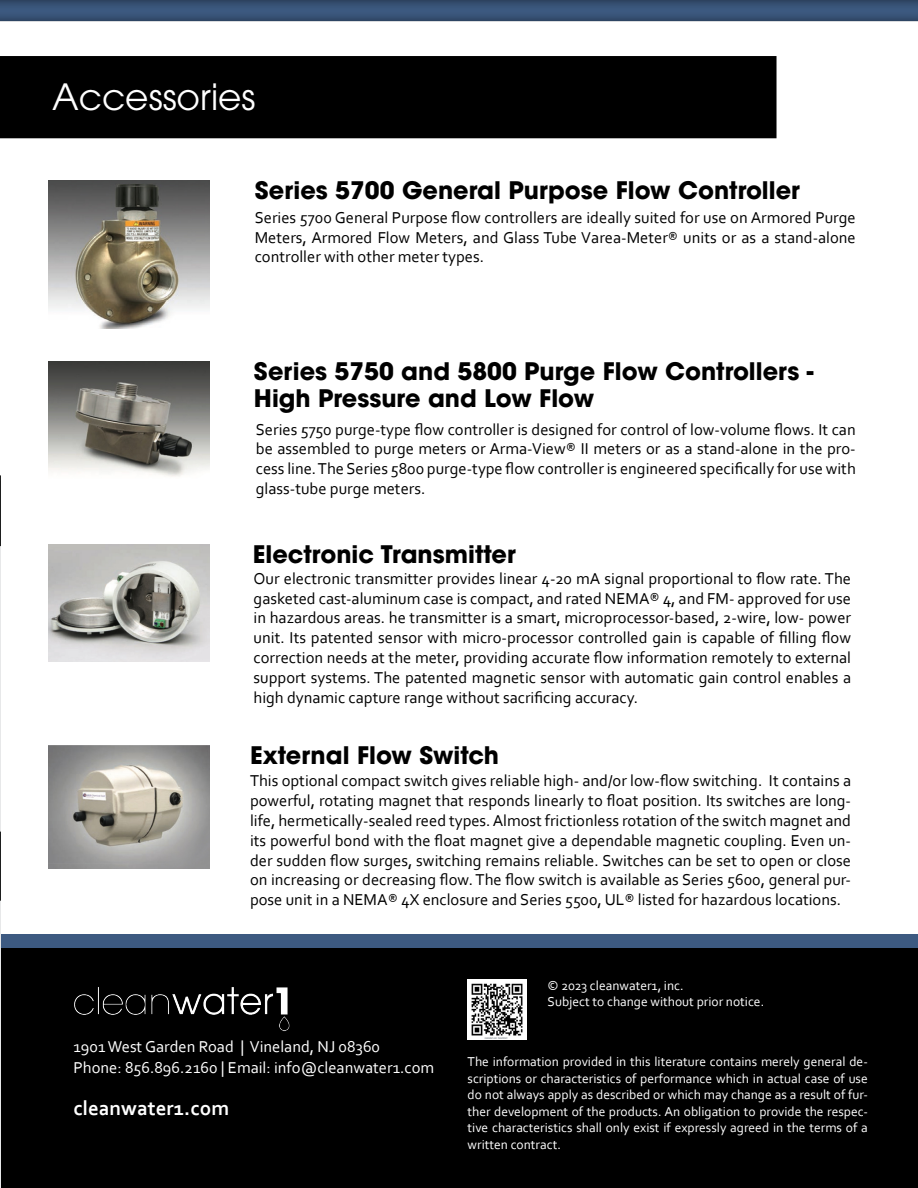
<style>
.page{position:relative;width:918px;height:1188px;background:#fff}
.page>*{position:absolute;margin:0;border:0;box-sizing:border-box;transform-origin:0 0}
.t1{font:36px "ITC Avant Garde Pro";color:#fff}
.t2{font:700 24px/27px "ITC Avant Garde Pro";color:#000}
.t3{font:700 21px "Corbel";color:#fff}
.t4{font:16.5px/19.8px "Corbel";color:#000;text-align:justify}
.t5{font:16.5px/21px "Corbel";color:#fff}
.t6{font:13.5px/16.5px "Corbel";color:#fff;text-align:justify}
</style>
<div class="page">
<div style="left:0;top:948px;width:918px;height:240px;background:#000"></div>
<div style="left:0;top:0;width:918px;height:23px;background:#000;opacity:.59"></div>
<div style="left:0;top:56px;width:777px;height:82px;background:#000"></div>
<img style="left:74px;top:987px;width:216px;height:44px">
<img style="left:467px;top:980px;width:59px;height:60px">
<div style="left:1px;top:935px;width:917px;height:13px;background:#3d5a81"></div>
<img style="left:0;top:546px;width:1px;height:642px">
<svg style="left:0;top:475px;width:1px;height:71px"></svg>
<svg style="left:0;top:832px;width:1px;height:69px"></svg>
<img style="left:49px;top:181px;width:161px;height:147px">
<img style="left:49px;top:745px;width:161px;height:124px">
<img style="left:49px;top:362px;width:161px;height:115px">
<img style="left:48px;top:544px;width:161px;height:118px">
<h1 class="t1" style="left:52px;top:74px;width:205px">Accessories</h1>
<h2 class="t2" style="left:255px;top:177px;width:547px">Series 5700 General Purpose Flow Controller</h2>
<p class="t4" style="left:255px;top:207px;width:603px">Series 5700 General Purpose flow controllers are ideally suited for use on Armored Purge Meters, Armored Flow Meters, and Glass Tube Varea-Meter® units or as a stand-alone controller with other meter types.</p>
<h2 class="t2" style="left:254px;top:358px;width:561px">Series 5750 and 5800 Purge Flow Controllers -<br>High Pressure and Low Flow</h2>
<p class="t4" style="left:256px;top:419px;width:601px">Series 5750 purge-type flow controller is designed for control of low-volume flows. It can be assembled to purge meters or Arma-View® II meters or as a stand-alone in the pro&shy;cess line. The Series 5800 purge-type flow controller is engineered specifically for use with glass-tube purge meters.</p>
<h2 class="t2" style="left:253px;top:540px;width:264px">Electronic Transmitter</h2>
<p class="t4" style="left:254px;top:568px;width:599px">Our electronic transmitter provides linear 4-20 mA signal proportional to flow rate. The gasketed cast-aluminum case is compact, and rated NEMA® 4, and FM- approved for use in hazardous areas. he transmitter is a smart, microprocessor-based, 2-wire, low- power unit. Its patented sensor with micro-processor controlled gain is capable of filling flow correction needs at the meter, providing accurate flow information remotely to external support systems. The patented magnetic sensor with automatic gain control enables a high dynamic capture range without sacrificing accuracy.</p>
<h2 class="t2" style="left:250px;top:741px;width:251px">External Flow Switch</h2>
<p class="t4" style="left:250px;top:771px;width:603px">This optional compact switch gives reliable high- and/or low-flow switching. It contains a powerful, rotating magnet that responds linearly to float position. Its switches are long&shy;life, hermetically-sealed reed types. Almost frictionless rotation of the switch magnet and its powerful bond with the float magnet give a dependable magnetic coupling. Even un&shy;der sudden flow surges, switching remains reliable. Switches can be set to open or close on increasing or decreasing flow. The flow switch is available as Series 5600, general pur&shy;pose unit in a NEMA® 4X enclosure and Series 5500, UL® listed for hazardous locations.</p>
<p class="t5" style="left:73px;top:1035px;width:362px">1901 West Garden Road | Vineland, NJ 08360<br>Phone: 856.896.2160 | Email: info@cleanwater1.com</p>
<p class="t3" style="left:73px;top:1095px;width:157px">cleanwater1.com</p>
<p class="t6" style="left:548px;top:977px;width:218px">© 2023 cleanwater1, inc.<br>Subject to change without prior notice.</p>
<p class="t6" style="left:468px;top:1053px;width:402px">The information provided in this literature contains merely general de&shy;scriptions or characteristics of performance which in actual case of use do not always apply as described or which may change as a result of fur&shy;ther development of the products. An obligation to provide the respec&shy;tive characteristics shall only exist if expressly agreed in the terms of a written contract.</p>
</div>
